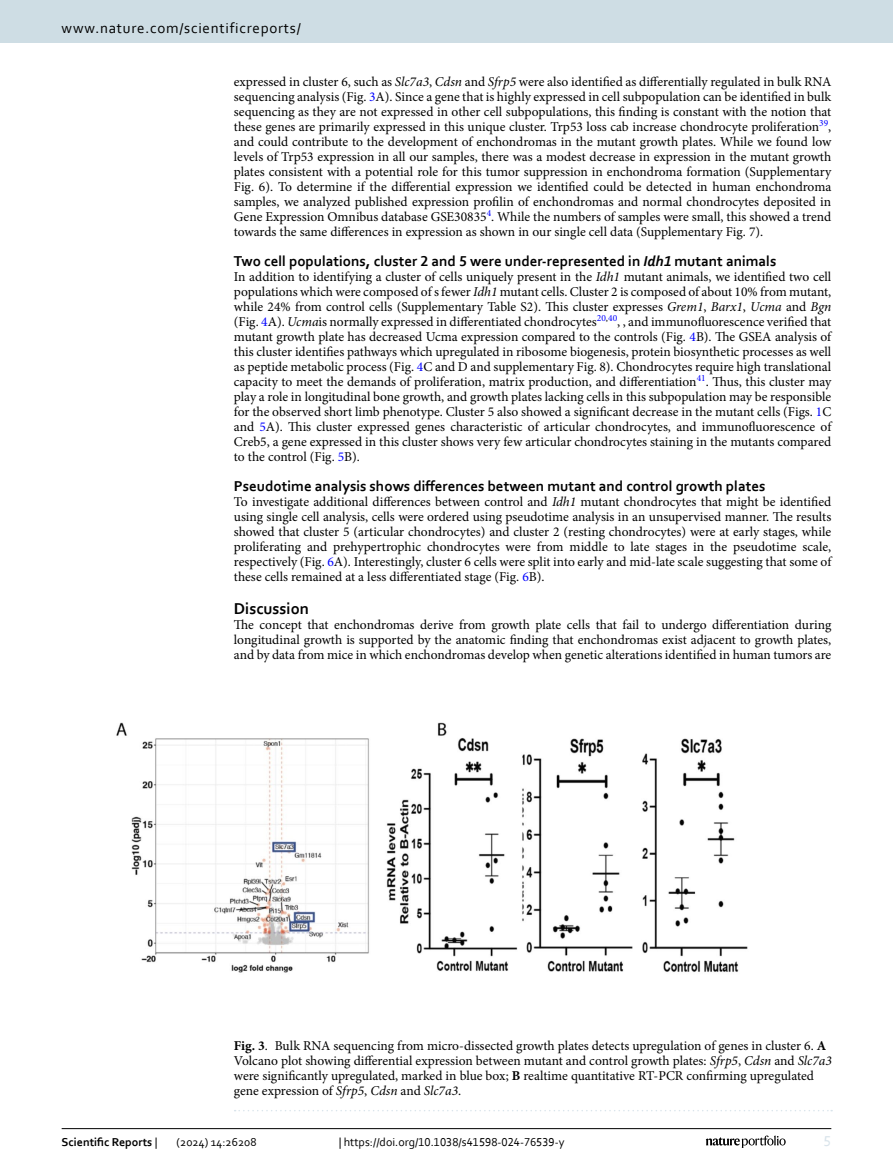
<style>
.page{position:relative;width:893px;height:1174px;background:#fff}
.page>*{position:absolute;margin:0;border:0;box-sizing:border-box;transform-origin:0 0}
.Head_1{font:700 16.5px "Corbel";color:#000}
.Head_2{font:700 15px "Corbel";color:#000}
.t1{font:15px "Corbel";letter-spacing:.05em;color:#000}
.t2{font:15px "Corbel";color:#d9e4eb}
.Body_Text{font:13.5px/15px "Minion Pro";color:#000;text-align:justify}
.Body_Text_Indent{font:13.5px/15px "Minion Pro";color:#000;text-align:justify}
.Figure_Caption{font:13.5px/15px "Minion Pro";color:#000}
.t3{font:12px "Corbel";color:#000}
.t4{font:700 12px "Corbel";color:#000}
.s1{font-style:italic}
.s2{color:#00f}
.s3{font-weight:700}
.s4{font-weight:400}
</style>
<div class="page">
<img style="left:116px;top:722px;width:632px;height:251px">
<svg style="left:235px;top:1110px;width:597px;height:1px"></svg>
<hr style="left:62px;top:1128px;width:769px;height:1px;background:#000">
<svg style="left:706px;top:1135px;width:80px;height:12px"></svg>
<div style="left:0;top:0;width:893px;height:43px;background:#cedde4"></div>
<p class="t1" style="left:62px;top:18px;width:241px">www.nature.com/scientificreports/</p>
<p class="Body_Text_Indent" style="left:234px;top:74px;width:599px">expressed in cluster 6, such as <span class="s1">Slc7a3</span>, <span class="s1">Cdsn</span> and <span class="s1">Sfrp5</span> were also identified as differentially regulated in bulk RNA sequencing analysis (Fig. <span class="s2">3</span>A). Since a gene that is highly expressed in cell subpopulation can be identified in bulk sequencing as they are not expressed in other cell subpopulations, this finding is constant with the notion that these genes are primarily expressed in this unique cluster. Trp53 loss cab increase chondrocyte proliferation<sup>39</sup>, and could contribute to the development of enchondromas in the mutant growth plates. While we found low levels of Trp53 expression in all our samples, there was a modest decrease in expression in the mutant growth plates consistent with a potential role for this tumor suppression in enchondroma formation (Supplementary Fig. 6). To determine if the differential expression we identified could be detected in human enchondroma samples, we analyzed published expression profilin of enchondromas and normal chondrocytes deposited in Gene Expression Omnibus database GSE30835<sup>4</sup>. While the numbers of samples were small, this showed a trend towards the same differences in expression as shown in our single cell data (Supplementary Fig. 7).</p>
<p class="Head_2" style="left:234px;top:251px;width:544px">Two cell populations, cluster 2 and 5 were under-represented in <span class="s1">Idh1</span> mutant animals</p>
<p class="Body_Text" style="left:234px;top:269px;width:599px">In addition to identifying a cluster of cells uniquely present in the <span class="s1">Idh1</span> mutant animals, we identified two cell populations which were composed of s fewer <span class="s1">Idh1</span> mutant cells. Cluster 2 is composed of about 10% from mutant, while 24% from control cells (Supplementary Table S2). This cluster expresses <span class="s1">Grem1</span>, <span class="s1">Barx1</span>, <span class="s1">Ucma</span> and <span class="s1">Bgn </span>(Fig. <span class="s2">4</span>A). <span class="s1">Ucma</span>is normally expressed in differentiated chondrocytes<sup>20</sup><sup>,</sup><sup>40</sup>, , and immunofluorescence verified that mutant growth plate has decreased Ucma expression compared to the controls (Fig. <span class="s2">4</span>B). The GSEA analysis of this cluster identifies pathways which upregulated in ribosome biogenesis, protein biosynthetic processes as well as peptide metabolic process (Fig. <span class="s2">4</span>C and D and supplementary Fig. 8). Chondrocytes require high translational capacity to meet the demands of proliferation, matrix production, and differentiation<sup>41</sup>. Thus, this cluster may play a role in longitudinal bone growth, and growth plates lacking cells in this subpopulation may be responsible for the observed short limb phenotype. Cluster 5 also showed a significant decrease in the mutant cells (Figs. <span class="s2">1</span>C and <span class="s2">5</span>A). This cluster expressed genes characteristic of articular chondrocytes, and immunofluorescence of Creb5, a gene expressed in this cluster shows very few articular chondrocytes staining in the mutants compared to the control (Fig. <span class="s2">5</span>B).</p>
<p class="Head_2" style="left:234px;top:476px;width:533px">Pseudotime analysis shows differences between mutant and control growth plates</p>
<p class="Body_Text" style="left:234px;top:494px;width:599px">To investigate additional differences between control and <span class="s1">Idh1</span> mutant chondrocytes that might be identified using single cell analysis, cells were ordered using pseudotime analysis in an unsupervised manner. The results showed that cluster 5 (articular chondrocytes) and cluster 2 (resting chondrocytes) were at early stages, while proliferating and prehypertrophic chondrocytes were from middle to late stages in the pseudotime scale, respectively (Fig. <span class="s2">6</span>A). Interestingly, cluster 6 cells were split into early and mid-late scale suggesting that some of these cells remained at a less differentiated stage (Fig. <span class="s2">6</span>B).</p>
<p class="Head_1" style="left:234px;top:598px;width:77px">Discussion</p>
<p class="Body_Text" style="left:234px;top:617px;width:599px">The concept that enchondromas derive from growth plate cells that fail to undergo differentiation during longitudinal growth is supported by the anatomic finding that enchondromas exist adjacent to growth plates, and by data from mice in which enchondromas develop when genetic alterations identified in human tumors are</p>
<p class="Figure_Caption" style="left:234px;top:1038px;width:599px"><span class="s3">Fig. 3</span>. Bulk RNA sequencing from micro-dissected growth plates detects upregulation of genes in cluster 6. <span class="s3">A </span>Volcano plot showing differential expression between mutant and control growth plates: <span class="s1">Sfrp5</span>, <span class="s1">Cdsn</span> and <span class="s1">Slc7a3 </span>were significantly upregulated, marked in blue box; <span class="s3">B</span> realtime quantitative RT-PCR confirming upregulated gene expression of <span class="s1">Sfrp5</span>, <span class="s1">Cdsn</span> and <span class="s1">Slc7a3</span>.</p>
<p class="t4" style="left:62px;top:1134px;width:97px">Scientific Reports <span class="s4">|</span></p>
<p class="t3" style="left:177px;top:1134px;width:81px">(2024) 14:26208</p>
<p class="t3" style="left:339px;top:1134px;width:227px">| https://doi.org/10.1038/s41598-024-76539-y</p>
<p class="t2" style="left:824px;top:1132px;width:9px">5</p>
</div>
